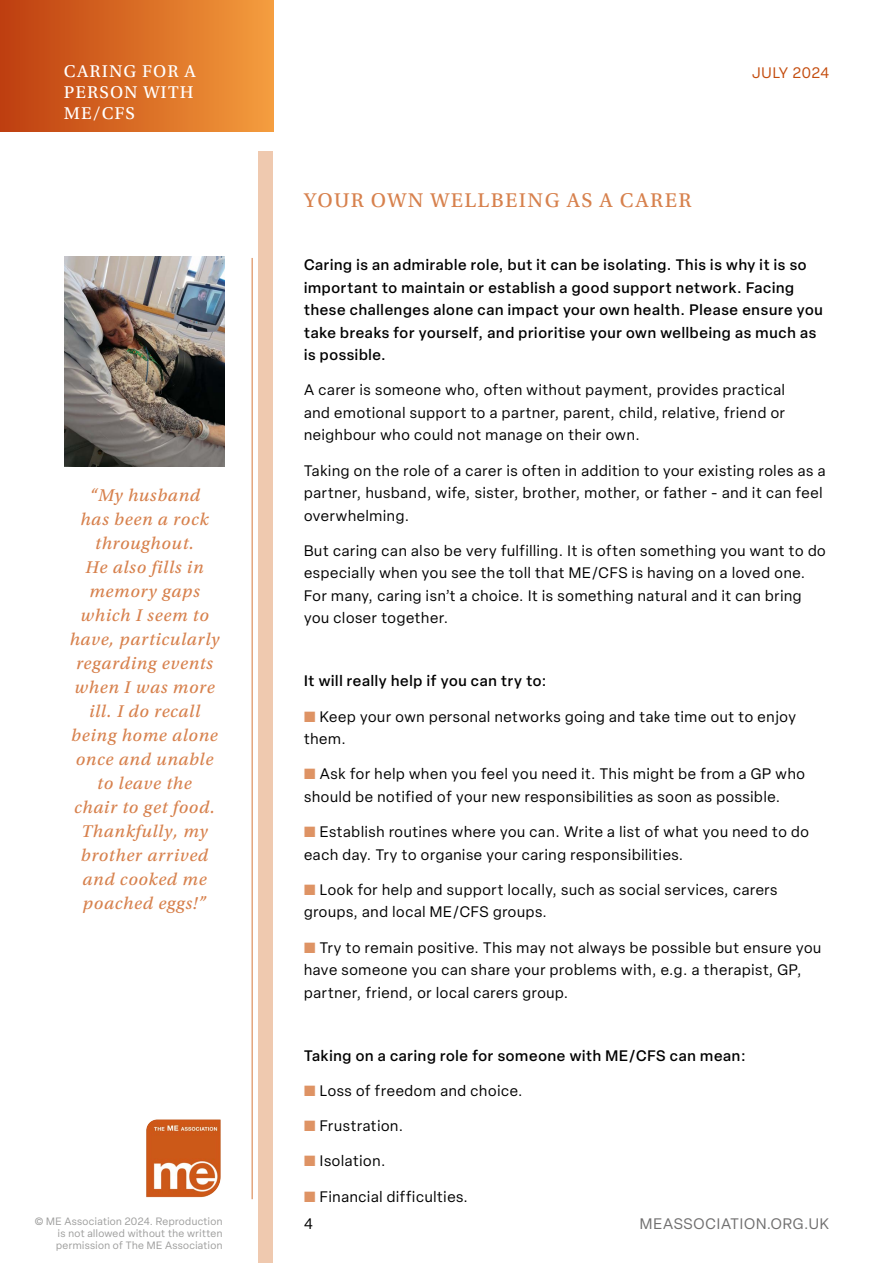
<style>
.page{position:relative;width:893px;height:1263px;background:#fff}
.page>*{position:absolute;margin:0;border:0;box-sizing:border-box;transform-origin:0 0}
.t1{font:21px "Utopia Std Capt";letter-spacing:.07em;color:#d7814d}
.t2{font:18px/24px "Utopia Std Capt It";letter-spacing:.04em;color:#d7814d;text-align:center}
.t3{font:18px/21px "Utopia Std Capt";letter-spacing:.06em;color:#fff}
.t4{font:15px/22.5px "Elza";letter-spacing:.05em;color:#000}
.t5{font:500 15px/22.5px "Elza";letter-spacing:.05em;color:#000}
.t6{font:15px "Elza";letter-spacing:.06em;color:#706f6f}
.t7{font:15px "Elza";letter-spacing:.045em;color:#c44c0d}
.t8{font:10.5px/12px "Elza";letter-spacing:.04em;color:#9d9d9c}
.s1{color:#de9364}
</style>
<div class="page">
<div style="left:0;top:0;width:273px;height:132px;background:linear-gradient(to right,#be3d0e,#f49d3d)"></div>
<svg style="left:146px;top:1119px;width:75px;height:79px;background:#d57946"></svg>
<div style="left:258px;top:152px;width:15px;height:1111px;background:#efc9af"></div>
<hr style="left:251px;top:258px;width:2px;height:941px;background:#e4a57d">
<img style="left:64px;top:256px;width:161px;height:210px">
<p class="t3" style="left:64px;top:61px;width:133px">CARING FOR A</p>
<p class="t7" style="left:752px;top:63px;width:79px">JULY 2024</p>
<p class="t3" style="left:64px;top:82px;width:131px">PERSON WITH<br>ME/CFS</p>
<p class="t2" style="left:70px;top:483px;width:151px">“My husband<br>has been a rock throughout.<br>He also fills in memory gaps which I seem to have, particularly regarding events when I was more ill. I do recall being home alone once and unable to leave the<br>chair to get food.<br>Thankfully, my brother arrived and cooked me poached eggs!”</p>
<h1 class="t1" style="left:304px;top:189px;width:389px">YOUR OWN WELLBEING AS A CARER</h1>
<p class="t5" style="left:304px;top:253px;width:520px">Caring is an admirable role, but it can be isolating. This is why it is so important to maintain or establish a good support network. Facing these challenges alone can impact your own health. Please ensure you take breaks for yourself, and prioritise your own wellbeing as much as is possible.</p>
<p class="t4" style="left:304px;top:379px;width:482px;text-align:justify">A carer is someone who, often without payment, provides practical and emotional support to a partner, parent, child, relative, friend or neighbour who could not manage on their own.</p>
<p class="t4" style="left:304px;top:459px;width:523px">Taking on the role of a carer is often in addition to your existing roles as a partner, husband, wife, sister, brother, mother, or father - and it can feel overwhelming.</p>
<p class="t4" style="left:304px;top:539px;width:523px">But caring can also be very fulfilling. It is often something you want to do especially when you see the toll that ME/CFS is having on a loved one.<br>For many, caring isn’t a choice. It is something natural and it can bring you closer together.</p>
<p class="t5" style="left:304px;top:670px;width:244px">It will really help if you can try to:</p>
<p class="t4" style="left:304px;top:705px;width:493px"><span class="s1">■</span> Keep your own personal networks going and take time out to enjoy them.</p>
<p class="t4" style="left:304px;top:763px;width:502px"><span class="s1">■</span> Ask for help when you feel you need it. This might be from a GP who should be notified of your new responsibilities as soon as possible.</p>
<p class="t4" style="left:304px;top:820px;width:506px"><span class="s1">■</span> Establish routines where you can. Write a list of what you need to do each day. Try to organise your caring responsibilities.</p>
<p class="t4" style="left:304px;top:878px;width:475px"><span class="s1">■</span> Look for help and support locally, such as social services, carers groups, and local ME/CFS groups.</p>
<p class="t4" style="left:304px;top:936px;width:519px"><span class="s1">■</span> Try to remain positive. This may not always be possible but ensure you have someone you can share your problems with, e.g. a therapist, GP, partner, friend, or local carers group.</p>
<p class="t5" style="left:304px;top:1044px;width:443px">Taking on a caring role for someone with ME/CFS can mean:</p>
<p class="t4" style="left:304px;top:1079px;width:220px"><span class="s1">■</span> Loss of freedom and choice.</p>
<p class="t4" style="left:304px;top:1115px;width:101px"><span class="s1">■</span> Frustration.</p>
<p class="t4" style="left:304px;top:1150px;width:83px"><span class="s1">■</span> Isolation.</p>
<p class="t4" style="left:304px;top:1185px;width:165px"><span class="s1">■</span> Financial difficulties.</p>
<p class="t8" style="left:35px;top:1215px;width:189px">© ME Association 2024. Reproduction</p>
<p class="t4" style="left:304px;top:1212px;width:10px">4</p>
<p class="t6" style="left:640px;top:1214px;width:191px">MEASSOCIATION.ORG.UK</p>
<p class="t8" style="left:56px;top:1227px;width:168px">is not allowed without the written permission of The ME Association</p>
</div>
